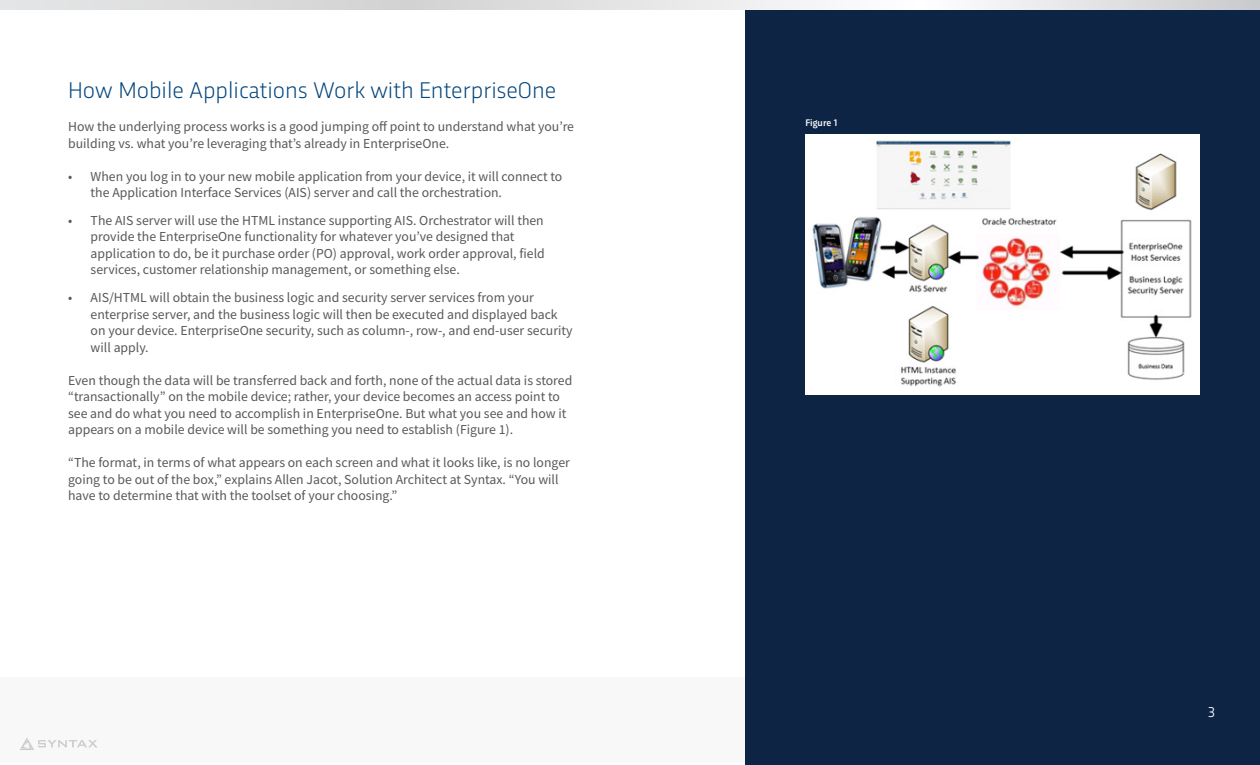
<style>
.page{position:relative;width:1260px;height:765px;background:#fff}
.page>*{position:absolute;margin:0;border:0;box-sizing:border-box;transform-origin:0 0}
.t1{font:300 23.75px "Trasandina";color:#00447b}
.t2{font:15px "Trasandina";color:#fff}
.t3{font:13.75px/16.5px "Source Sans Pro";color:#57585a}
.t4{font:500 10px "Trasandina";color:#fff}
</style>
<div class="page">
<div style="left:0;top:677px;width:797px;height:86px;background:#f8f8f8"></div>
<div style="left:745px;top:0;width:515px;height:765px;background:#0d2445"></div>
<svg style="left:20px;top:738px;width:77px;height:12px"></svg>
<svg style="left:0;top:0;width:1260px;height:10px;background:#e3e3e4"></svg>
<img style="left:805px;top:134px;width:395px;height:261px">
<p class="t1" style="left:68px;top:73px;width:490px">How Mobile Applications Work with EnterpriseOne</p>
<p class="t3" style="left:68px;top:118px;width:507px">How the underlying process works is a good jumping off point to understand what you’re building vs. what you’re leveraging that’s already in EnterpriseOne.</p>
<p class="t3" style="left:91px;top:168px;width:473px;text-indent:-22px">• When you log in to your new mobile application from your device, it will connect to the Application Interface Services (AIS) server and call the orchestration.</p>
<p class="t3" style="left:91px;top:212px;width:456px;text-indent:-22px">• The AIS server will use the HTML instance supporting AIS. Orchestrator will then provide the EnterpriseOne functionality for whatever you’ve designed that application to do, be it purchase order (PO) approval, work order approval, field services, customer relationship management, or something else.</p>
<p class="t3" style="left:91px;top:289px;width:484px;text-indent:-22px">• AIS/HTML will obtain the business logic and security server services from your enterprise server, and the business logic will then be executed and displayed back on your device. EnterpriseOne security, such as column-, row-, and end-user security will apply.</p>
<p class="t3" style="left:68px;top:372px;width:506px">Even though the data will be transferred back and forth, none of the actual data is stored “transactionally” on the mobile device; rather, your device becomes an access point to see and do what you need to accomplish in EnterpriseOne. But what you see and how it appears on a mobile device will be something you need to establish (Figure 1).</p>
<p class="t3" style="left:68px;top:454px;width:503px">“The format, in terms of what appears on each screen and what it looks like, is no longer going to be out of the box,” explains Allen Jacot, Solution Architect at Syntax. “You will have to determine that with the toolset of your choosing.”</p>
<p class="t4" style="left:805px;top:115px;width:34px">Figure 1</p>
<p class="t2" style="left:1208px;top:701px;width:8px">3</p>
</div>
